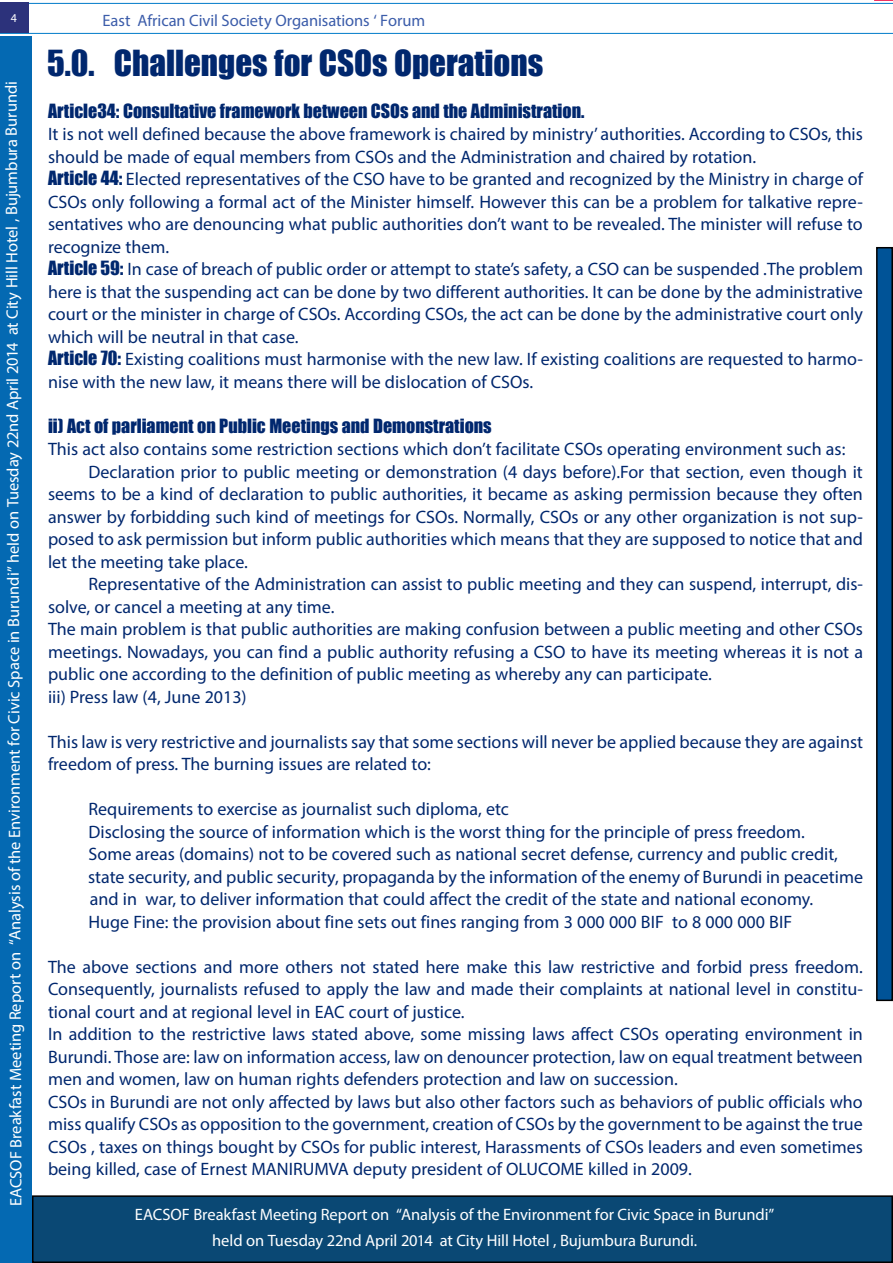
<style>
.page{position:relative;width:893px;height:1263px;background:#fff}
.page>*{position:absolute;margin:0;border:0;box-sizing:border-box;transform-origin:0 0}
.t1{font:33px "Impact";color:#00276e}
.t2{font:18px/22.5px "Myriad Pro";color:#00276e}
.t3{font:18px "Impact";color:#00276e}
.t4{font:16.5px/25.5px "Myriad Pro";letter-spacing:-.005em;color:#fff;text-align:center}
.t5{font:16.5px "Myriad Pro";letter-spacing:-.005em;color:#3c5daa}
.t6{font:12px "Myriad Pro";color:#fff}
.s1{font-family:"Impact"}
</style>
<div class="page">
<svg style="left:874px;top:0;width:19px;height:1px"></svg>
<hr style="left:0;top:3px;width:893px;height:1px;background:#007bc9">
<hr style="left:0;top:33px;width:893px;height:1px;background:#007bc9">
<div style="left:0;top:3px;width:29px;height:30px;background:#2c327b"></div>
<div style="left:0;top:36px;width:32px;height:1227px;background:#0469b2"></div>
<div style="left:877px;top:248px;width:15px;height:752px;background:#005397"></div>
<div style="left:876px;top:247px;width:17px;height:754px;border:2px solid #000"></div>
<div style="left:33px;top:1196px;width:859px;height:66px;background:#0a4874"></div>
<div style="left:32px;top:1195px;width:861px;height:68px;border:2px solid #000"></div>
<p class="t6" style="left:11px;top:11px;width:8px">4</p>
<p class="t5" style="left:102px;top:11px;width:324px">East African Civil Society Organisations ‘ Forum</p>
<p class="t4" style="left:1px;top:1206px;width:1127px;rotate:-90deg">EACSOF Breakfast Meeting Report on “Analysis of the Environment for Civic Space in Burundi” held on Tuesday 22nd April 2014 at City Hill Hotel , Bujumbura Burundi</p>
<h1 class="t1" style="left:47px;top:37px;width:498px">5.0. Challenges for CSOs Operations</h1>
<p class="t3" style="left:48px;top:97px;width:538px">Article34: Consultative framework between CSOs and the Administration.</p>
<p class="t2" style="left:48px;top:123px;width:816px">It is not well defined because the above framework is chaired by ministry’ authorities. According to CSOs, this should be made of equal members from CSOs and the Administration and chaired by rotation.<br><span class="s1">Article 44:</span> Elected representatives of the CSO have to be granted and recognized by the Ministry in charge of CSOs only following a formal act of the Minister himself. However this can be a problem for talkative repre&shy;sentatives who are denouncing what public authorities don’t want to be revealed. The minister will refuse to recognize them.<br><span class="s1">Article 59:</span> In case of breach of public order or attempt to state’s safety, a CSO can be suspended .The problem here is that the suspending act can be done by two different authorities. It can be done by the administrative court or the minister in charge of CSOs. According CSOs, the act can be done by the administrative court only which will be neutral in that case.<br><span class="s1">Article 70:</span> Existing coalitions must harmonise with the new law. If existing coalitions are requested to harmo&shy;nise with the new law, it means there will be dislocation of CSOs.</p>
<p class="t3" style="left:48px;top:412px;width:445px">ii) Act of parliament on Public Meetings and Demonstrations</p>
<p class="t2" style="left:48px;top:438px;width:799px">This act also contains some restriction sections which don’t facilitate CSOs operating environment such as:</p>
<p class="t2" style="left:89px;top:460px;width:776px">Declaration prior to public meeting or demonstration (4 days before).For that section, even though it</p>
<p class="t2" style="left:48px;top:483px;width:816px">seems to be a kind of declaration to public authorities, it became as asking permission because they often</p>
<p class="t2" style="left:48px;top:505px;width:816px">answer by forbidding such kind of meetings for CSOs. Normally, CSOs or any other organization is not sup-</p>
<p class="t2" style="left:48px;top:528px;width:816px">posed to ask permission but inform public authorities which means that they are supposed to notice that and</p>
<p class="t2" style="left:48px;top:550px;width:201px">let the meeting take place.</p>
<p class="t2" style="left:89px;top:573px;width:776px">Representative of the Administration can assist to public meeting and they can suspend, interrupt, dis-</p>
<p class="t2" style="left:48px;top:595px;width:288px">solve, or cancel a meeting at any time.</p>
<p class="t2" style="left:48px;top:618px;width:816px">The main problem is that public authorities are making confusion between a public meeting and other CSOs</p>
<p class="t2" style="left:48px;top:640px;width:816px">meetings. Nowadays, you can find a public authority refusing a CSO to have its meeting whereas it is not a</p>
<p class="t2" style="left:48px;top:663px;width:665px">public one according to the definition of public meeting as whereby any can participate.</p>
<p class="t2" style="left:48px;top:685px;width:200px">iii) Press law (4, June 2013)</p>
<p class="t2" style="left:48px;top:730px;width:816px">This law is very restrictive and journalists say that some sections will never be applied because they are against freedom of press. The burning issues are related to:</p>
<p class="t2" style="left:88px;top:798px;width:776px">Requirements to exercise as journalist such diploma, etc<br>Disclosing the source of information which is the worst thing for the principle of press freedom.<br>Some areas (domains) not to be covered such as national secret defense, currency and public credit, state security, and public security, propaganda by the information of the enemy of Burundi in peacetime and in war, to deliver information that could affect the credit of the state and national economy.<br>Huge Fine: the provision about fine sets out fines ranging from 3 000 000 BIF to 8 000 000 BIF</p>
<p class="t2" style="left:48px;top:955px;width:816px">The above sections and more others not stated here make this law restrictive and forbid press freedom.<br>Consequently, journalists refused to apply the law and made their complaints at national level in constitu&shy;tional court and at regional level in EAC court of justice.<br>In addition to the restrictive laws stated above, some missing laws affect CSOs operating environment in Burundi. Those are: law on information access, law on denouncer protection, law on equal treatment between men and women, law on human rights defenders protection and law on succession.<br>CSOs in Burundi are not only affected by laws but also other factors such as behaviors of public officials who miss qualify CSOs as opposition to the government, creation of CSOs by the government to be against the true CSOs , taxes on things bought by CSOs for public interest, Harassments of CSOs leaders and even sometimes being killed, case of Ernest MANIRUMVA deputy president of OLUCOME killed in 2009.</p>
<p class="t4" style="left:135px;top:1202px;width:641px">EACSOF Breakfast Meeting Report on “Analysis of the Environment for Civic Space in Burundi” held on Tuesday 22nd April 2014 at City Hill Hotel , Bujumbura Burundi.</p>
</div>
